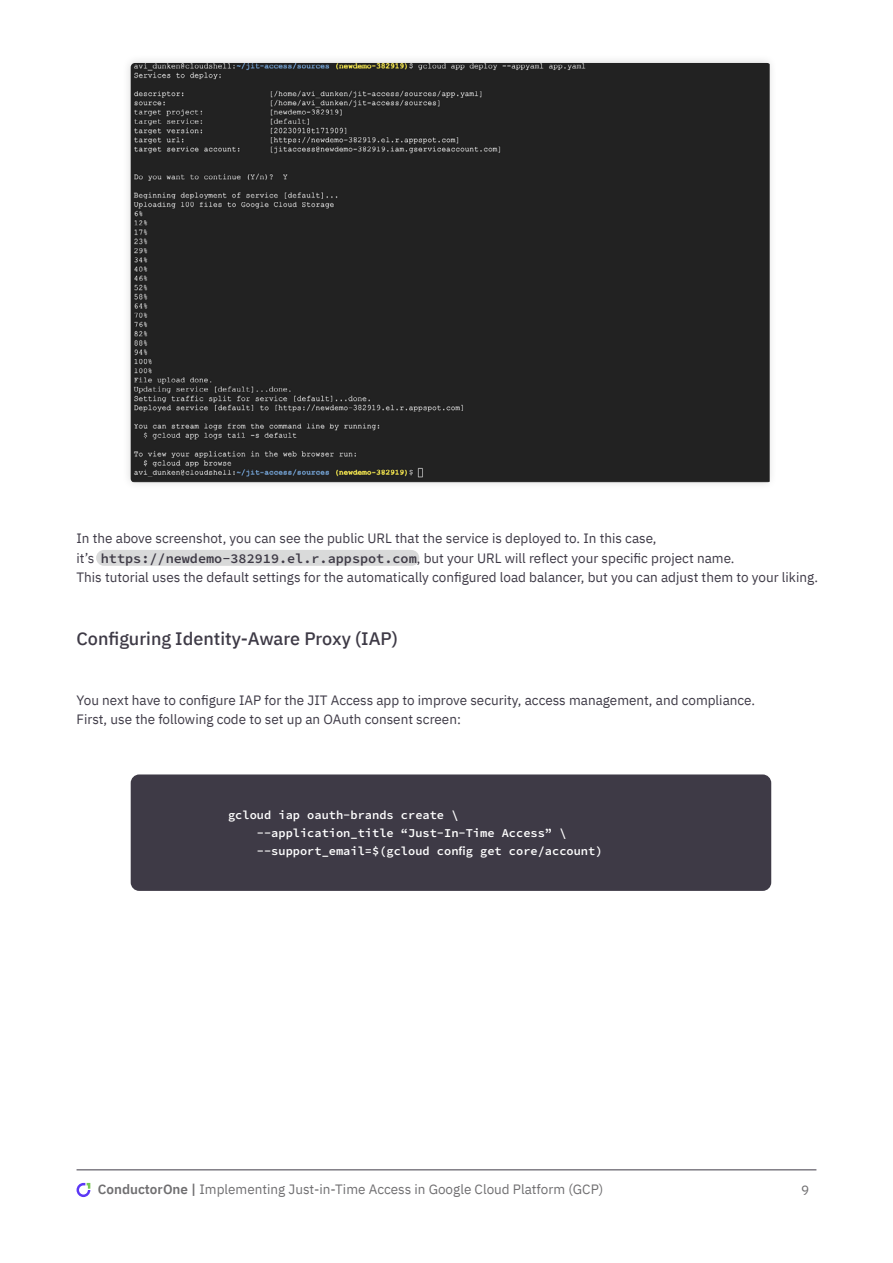
<style>
.page{position:relative;width:893px;height:1263px;background:#fff}
.page>*{position:absolute;margin:0;border:0;box-sizing:border-box;transform-origin:0 0}
.t1{font:500 18px "IBM Plex Sans";color:#3e3a46}
.t2{font:13.5px/19.5px "IBM Plex Sans";color:#3e3a46}
.t3{font:13.5px "IBM Plex Sans";color:#706f71}
.t4{font:600 12px/18px "Source Code Pro";color:#fff}
.s1{font-family:"Source Code Pro";font-weight:600}
.s2{font-weight:600}
</style>
<div class="page">
<svg style="left:77px;top:1183px;width:13px;height:14px"></svg>
<hr style="left:77px;top:1169px;width:739px;height:1px;background:#3e3a46">
<div style="left:96px;top:550px;width:323px;height:16px;background:#d9dada;border-radius:8px"></div>
<div style="left:122px;top:54px;width:656px;height:436px;background:#000;opacity:.15"></div>
<div style="left:131px;top:63px;width:640px;height:420px;background:#222"></div>
<div style="left:131px;top:774px;width:640px;height:117px;background:#3e3a46;border-radius:9px"></div>
<p class="t2" style="left:77px;top:528px;width:743px">In the above screenshot, you can see the public URL that the service is deployed to. In this case,<br>it’s <span class="s1">https://newdemo-382919.el.r.appspot.com</span>, but your URL will reflect your specific project name.<br>This tutorial uses the default settings for the automatically configured load balancer, but you can adjust them to your liking.</p>
<h1 class="t1" style="left:77px;top:624px;width:323px">Configuring Identity-Aware Proxy (IAP)</h1>
<p class="t2" style="left:77px;top:689px;width:680px">You next have to configure IAP for the JIT Access app to improve security, access management, and compliance.<br>First, use the following code to set up an OAuth consent screen:</p>
<p class="t4" style="left:257px;top:806px;width:347px;text-indent:-29px">gcloud iap oauth-brands create \<br>--application_title “Just-In-Time Access” \ --support_email=$(gcloud config get core/account)</p>
<p class="t3" style="left:98px;top:1179px;width:507px"><span class="s2">ConductorOne |</span> Implementing Just-in-Time Access in Google Cloud Platform (GCP)</p>
<p class="t3" style="left:801px;top:1179px;width:10px">9</p>
</div>
